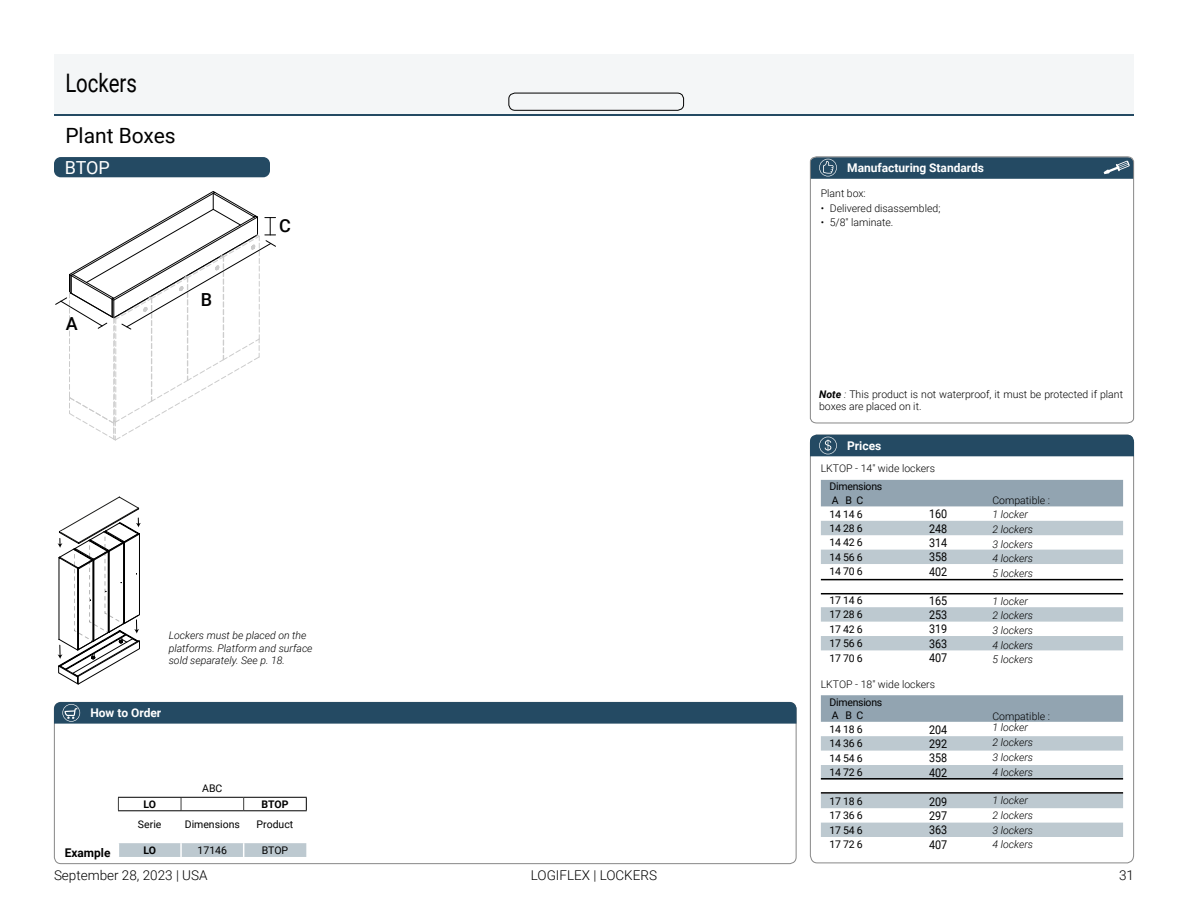
<style>
.page{position:relative;width:1188px;height:918px;background:#fff}
.page>*{position:absolute;margin:0;border:0;box-sizing:border-box;transform-origin:0 0}
.t1{font:25.5px "Roboto";color:#000;scale:.8 1}
.t2{font:21px "Roboto";color:#000}
.t3{font:18px "Roboto";color:#fff}
.t4{font:500 18px "Roboto";color:#000}
.t5{font:300 13.5px "Roboto";color:#000}
.t6{font:12px "Roboto";letter-spacing:-.01em;color:#000;scale:.9 1}
.t7{font:700 12px "Roboto";color:#fff}
.t8{font:700 12px "Roboto";color:#000}
.t9{font:italic 300 10.5px/14.7px "Roboto";color:#000}
.t10{font:300 10.5px/12px "Roboto";color:#000}
.t11{font:10.5px/13.5px "Roboto";letter-spacing:-.025em;color:#000}
.t12{font:10.5px "Roboto";color:#000}
.t13{font:700 10.5px "Roboto";letter-spacing:-.015em;color:#000}
.s1{font-weight:700;font-style:italic}
.s2{font-style:italic}
</style>
<div class="page">
<div style="left:54px;top:702px;width:742px;height:22px;background:#244a63"></div>
<svg style="left:810px;top:156px;width:324px;height:268px"></svg>
<hr style="left:54px;top:113px;width:1080px;height:3px;background:#244a63">
<div style="left:54px;top:54px;width:1080px;height:59px;background:#f4f6f7"></div>
<div style="left:54px;top:157px;width:216px;height:20px;background:#244a63;border-radius:7px"></div>
<svg style="left:55px;top:191px;width:221px;height:249px"></svg>
<svg style="left:810px;top:157px;width:324px;height:22px;background:#2e5269"></svg>
<svg style="left:810px;top:434px;width:324px;height:430px"></svg>
<div style="left:810px;top:435px;width:324px;height:21px;background:#244a63"></div>
<svg style="left:821px;top:695px;width:302px;height:27px;background:#93a5b2"></svg>
<svg style="left:821px;top:736px;width:302px;height:101px"></svg>
<div style="left:821px;top:480px;width:302px;height:26px;background:#92a4b1"></div>
<svg style="left:821px;top:521px;width:302px;height:129px"></svg>
<hr style="left:821px;top:579px;width:302px;height:1px;background:#000">
<hr style="left:821px;top:593px;width:302px;height:1px;background:#000">
<hr style="left:821px;top:778px;width:302px;height:2px;background:#000">
<hr style="left:821px;top:792px;width:302px;height:2px;background:#000">
<svg style="left:58px;top:496px;width:83px;height:189px"></svg>
<svg style="left:119px;top:843px;width:187px;height:14px;background:#bfcad1"></svg>
<svg style="left:181px;top:798px;width:1px;height:12px"></svg>
<svg style="left:243px;top:798px;width:1px;height:12px"></svg>
<svg style="left:118px;top:798px;width:1px;height:12px"></svg>
<hr style="left:118px;top:797px;width:63px;height:1px;background:#000">
<hr style="left:181px;top:797px;width:63px;height:1px;background:#000">
<hr style="left:244px;top:797px;width:63px;height:1px;background:#000">
<hr style="left:118px;top:810px;width:63px;height:1px;background:#000">
<hr style="left:181px;top:810px;width:63px;height:1px;background:#000">
<hr style="left:244px;top:810px;width:63px;height:1px;background:#000">
<svg style="left:306px;top:798px;width:1px;height:12px"></svg>
<div style="left:508px;top:93px;width:176px;height:18px;border:1px solid #000;border-radius:6px"></div>
<h1 class="t1" style="left:65px;top:65px;width:91px">Lockers</h1>
<h2 class="t2" style="left:65px;top:121px;width:112px">Plant Boxes</h2>
<h3 class="t3" style="left:65px;top:155px;width:47px">BTOP</h3>
<h3 class="t4" style="left:66px;top:311px;width:13px">A</h3>
<h3 class="t4" style="left:201px;top:287px;width:13px">B</h3>
<h3 class="t4" style="left:279px;top:213px;width:13px">C</h3>
<p class="t9" style="left:169px;top:629px;width:145px;line-height:12.6px">Lockers must be placed on the platforms. Platform and surface sold separately. See p. 18.</p>
<p class="t7" style="left:90px;top:705px;width:72px">How to Order</p>
<p class="t11" style="left:202px;top:781px;width:22px">ABC</p>
<p class="t13" style="left:143px;top:797px;width:14px">LO</p>
<p class="t13" style="left:262px;top:797px;width:28px">BTOP</p>
<p class="t11" style="left:138px;top:818px;width:25px">Serie</p>
<p class="t12" style="left:185px;top:817px;width:57px">Dimensions</p>
<p class="t12" style="left:257px;top:817px;width:38px">Product</p>
<p class="t8" style="left:65px;top:844px;width:47px">Example</p>
<p class="t13" style="left:143px;top:843px;width:14px">LO</p>
<p class="t11" style="left:198px;top:843px;width:31px">17146</p>
<p class="t11" style="left:262px;top:843px;width:28px">BTOP</p>
<p class="t5" style="left:54px;top:866px;width:155px">September 28, 2023 | USA</p>
<p class="t5" style="left:531px;top:866px;width:128px">LOGIFLEX | LOCKERS</p>
<p class="t7" style="left:847px;top:159px;width:138px">Manufacturing Standards</p>
<p class="t10" style="left:821px;top:187px;width:47px">Plant box:</p>
<p class="t10" style="left:821px;top:201px;width:121px">• Delivered disassembled;</p>
<p class="t10" style="left:821px;top:216px;width:74px">• 5/8" laminate.</p>
<p class="t10" style="left:819px;top:388px;width:305px"><span class="s1">Note</span> <span class="s2">:</span> This product is not waterproof, it must be protected if plant boxes are placed on it.</p>
<p class="t7" style="left:847px;top:438px;width:36px">Prices</p>
<p class="t10" style="left:821px;top:462px;width:116px">LKTOP - 14" wide lockers</p>
<p class="t11" style="left:830px;top:480px;width:54px">Dimensions<br>A B C<br>14 14 6</p>
<p class="t6" style="left:929px;top:505px;width:21px">160</p>
<p class="t11" style="left:830px;top:521px;width:35px">14 28 6</p>
<p class="t6" style="left:929px;top:520px;width:21px">248</p>
<p class="t11" style="left:830px;top:535px;width:35px">14 42 6</p>
<p class="t6" style="left:929px;top:534px;width:21px">314</p>
<p class="t11" style="left:830px;top:550px;width:35px">14 56 6</p>
<p class="t6" style="left:929px;top:549px;width:21px">358</p>
<p class="t11" style="left:830px;top:564px;width:35px">14 70 6</p>
<p class="t6" style="left:929px;top:563px;width:21px">402</p>
<p class="t11" style="left:830px;top:593px;width:35px">17 14 6</p>
<p class="t6" style="left:929px;top:592px;width:21px">165</p>
<p class="t11" style="left:830px;top:607px;width:35px">17 28 6</p>
<p class="t6" style="left:929px;top:606px;width:21px">253</p>
<p class="t11" style="left:830px;top:622px;width:35px">17 42 6</p>
<p class="t6" style="left:929px;top:621px;width:21px">319</p>
<p class="t11" style="left:830px;top:636px;width:35px">17 56 6</p>
<p class="t6" style="left:929px;top:635px;width:21px">363</p>
<p class="t11" style="left:830px;top:651px;width:35px">17 70 6</p>
<p class="t6" style="left:929px;top:649px;width:21px">407</p>
<p class="t10" style="left:821px;top:678px;width:116px">LKTOP - 18" wide lockers</p>
<p class="t11" style="left:830px;top:695px;width:54px">Dimensions<br>A B C<br>14 18 6</p>
<p class="t6" style="left:929px;top:721px;width:21px">204</p>
<p class="t11" style="left:830px;top:736px;width:35px">14 36 6</p>
<p class="t6" style="left:929px;top:735px;width:21px">292</p>
<p class="t11" style="left:830px;top:751px;width:35px">14 54 6</p>
<p class="t6" style="left:929px;top:750px;width:21px">358</p>
<p class="t11" style="left:830px;top:765px;width:35px">14 72 6</p>
<p class="t6" style="left:929px;top:764px;width:21px">402</p>
<p class="t11" style="left:830px;top:794px;width:35px">17 18 6</p>
<p class="t6" style="left:929px;top:793px;width:21px">209</p>
<p class="t11" style="left:830px;top:808px;width:35px">17 36 6</p>
<p class="t6" style="left:929px;top:807px;width:21px">297</p>
<p class="t11" style="left:830px;top:823px;width:35px">17 54 6</p>
<p class="t6" style="left:929px;top:822px;width:21px">363</p>
<p class="t11" style="left:830px;top:837px;width:35px">17 72 6</p>
<p class="t6" style="left:929px;top:836px;width:21px">407</p>
<p class="t10" style="left:993px;top:493px;width:59px">Compatible :</p>
<p class="t9" style="left:993px;top:507px;width:42px">1 locker<br>2 lockers<br>3 lockers<br>4 lockers<br>5 lockers</p>
<p class="t9" style="left:993px;top:593px;width:42px">1 locker<br>2 lockers<br>3 lockers<br>4 lockers<br>5 lockers</p>
<p class="t10" style="left:993px;top:709px;width:59px">Compatible :</p>
<p class="t9" style="left:993px;top:720px;width:42px">1 locker<br>2 lockers<br>3 lockers<br>4 lockers</p>
<p class="t9" style="left:993px;top:793px;width:42px">1 locker<br>2 lockers<br>3 lockers<br>4 lockers</p>
<p class="t5" style="left:1119px;top:866px;width:16px">31</p>
</div>
